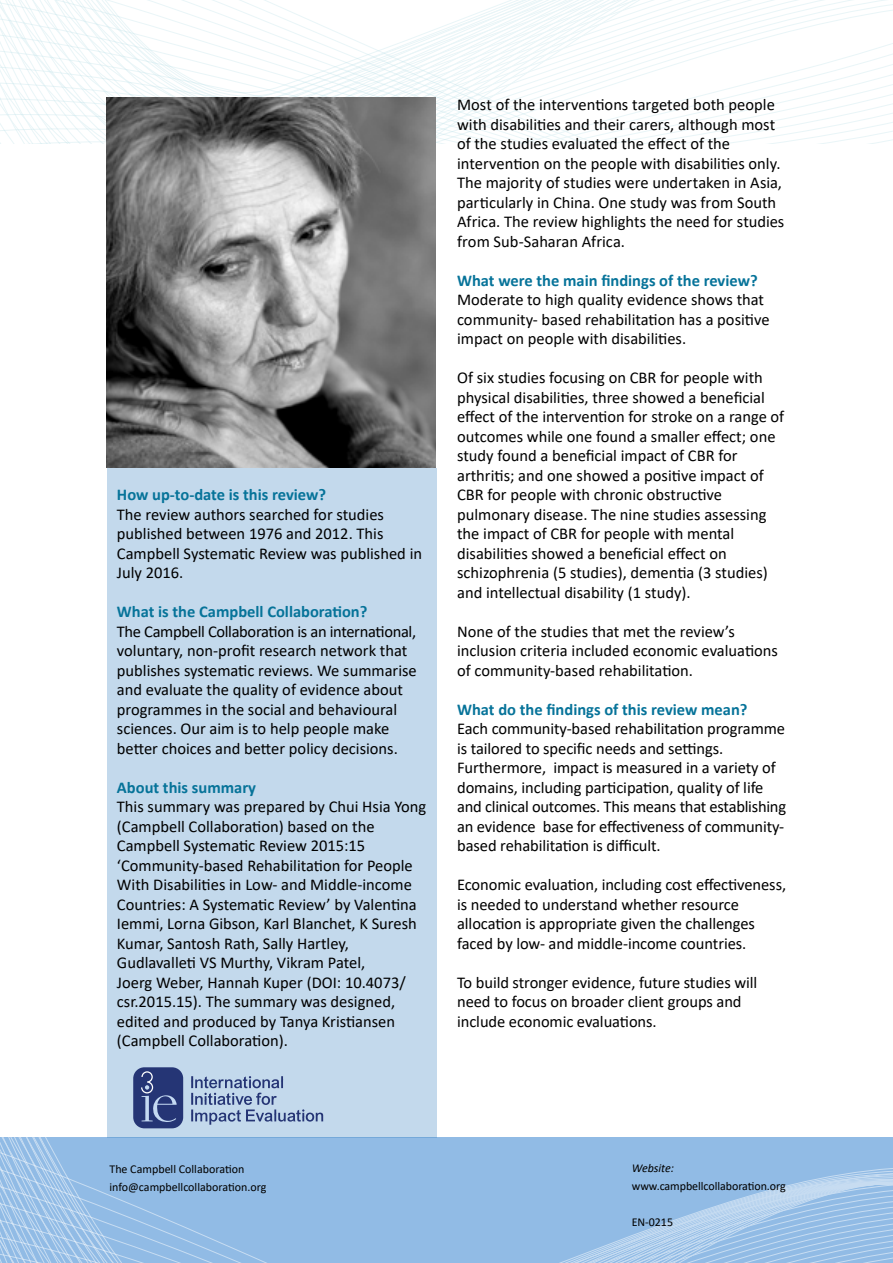
<style>
.page{position:relative;width:893px;height:1263px;background:#fff}
.page>*{position:absolute;margin:0;border:0;box-sizing:border-box;transform-origin:0 0}
.t1{font:16.5px/19.5px "Calibri";color:#000}
.t2{font:700 16.5px "Calibri";color:#067399}
.t3{font:12px/18px "Calibri";color:#000}
.t4{font:italic 12px "Calibri";letter-spacing:-.005em;color:#000}
</style>
<div class="page">
<svg style="left:0;top:1138px;width:893px;height:125px;background:#96bee6"></svg>
<svg style="left:0;top:0;width:893px;height:143px"></svg>
<div style="left:107px;top:468px;width:330px;height:670px;background:#c3d9ec"></div>
<img style="left:106px;top:98px;width:330px;height:370px">
<div style="left:133px;top:1067px;width:50px;height:61px;background:#253575;border-radius:11px"></div>
<svg style="left:141px;top:1071px;width:36px;height:51px"></svg>
<svg style="left:191px;top:1076px;width:132px;height:49px"></svg>
<p class="t2" style="left:117px;top:483px;width:211px">How up-to-date is this review?</p>
<p class="t1" style="left:117px;top:504px;width:307px">The review authors searched for studies published between 1976 and 2012. This Campbell Systematic Review was published in July 2016.</p>
<p class="t2" style="left:117px;top:600px;width:252px">What is the Campbell Collaboration?</p>
<p class="t1" style="left:117px;top:621px;width:301px">The Campbell Collaboration is an international, voluntary, non-profit research network that publishes systematic reviews. We summarise and evaluate the quality of evidence about programmes in the social and behavioural sciences. Our aim is to help people make better choices and better policy decisions.</p>
<p class="t2" style="left:117px;top:776px;width:141px">About this summary</p>
<p class="t1" style="left:117px;top:797px;width:311px">This summary was prepared by Chui Hsia Yong (Campbell Collaboration) based on the Campbell Systematic Review 2015:15 ‘Community-based Rehabilitation for People With Disabilities in Low- and Middle-income Countries: A Systematic Review’ by Valentina Iemmi, Lorna Gibson, Karl Blanchet, K Suresh Kumar, Santosh Rath, Sally Hartley, Gudlavalleti VS Murthy, Vikram Patel,<br>Joerg Weber, Hannah Kuper (DOI: 10.4073/ csr.2015.15). The summary was designed, edited and produced by Tanya Kristiansen (Campbell Collaboration).</p>
<p class="t1" style="left:457px;top:95px;width:329px">Most of the interventions targeted both people with disabilities and their carers, although most of the studies evaluated the effect of the intervention on the people with disabilities only.<br>The majority of studies were undertaken in Asia, particularly in China. One study was from South Africa. The review highlights the need for studies from Sub-Saharan Africa.</p>
<p class="t2" style="left:457px;top:269px;width:302px">What were the main findings of the review?</p>
<p class="t1" style="left:457px;top:290px;width:314px">Moderate to high quality evidence shows that community- based rehabilitation has a positive impact on people with disabilities.</p>
<p class="t1" style="left:457px;top:368px;width:329px">Of six studies focusing on CBR for people with physical disabilities, three showed a beneficial effect of the intervention for stroke on a range of outcomes while one found a smaller effect; one study found a beneficial impact of CBR for arthritis; and one showed a positive impact of CBR for people with chronic obstructive pulmonary disease. The nine studies assessing the impact of CBR for people with mental disabilities showed a beneficial effect on schizophrenia (5 studies), dementia (3 studies) and intellectual disability (1 study).</p>
<p class="t1" style="left:457px;top:621px;width:322px">None of the studies that met the review’s inclusion criteria included economic evaluations of community-based rehabilitation.</p>
<p class="t2" style="left:457px;top:698px;width:292px">What do the findings of this review mean?</p>
<p class="t1" style="left:457px;top:719px;width:331px">Each community-based rehabilitation programme is tailored to specific needs and settings.<br>Furthermore, impact is measured in a variety of domains, including participation, quality of life and clinical outcomes. This means that establishing an evidence base for effectiveness of community&shy;based rehabilitation is difficult.</p>
<p class="t1" style="left:457px;top:875px;width:331px">Economic evaluation, including cost effectiveness, is needed to understand whether resource allocation is appropriate given the challenges faced by low- and middle-income countries.</p>
<p class="t1" style="left:457px;top:972px;width:302px">To build stronger evidence, future studies will need to focus on broader client groups and include economic evaluations.</p>
<p class="t3" style="left:109px;top:1160px;width:158px">The Campbell Collaboration info@campbellcollaboration.org</p>
<p class="t4" style="left:632px;top:1160px;width:44px">Website:</p>
<p class="t3" style="left:632px;top:1177px;width:155px">www.campbellcollaboration.org</p>
<p class="t3" style="left:632px;top:1213px;width:43px">EN-0215</p>
</div>
